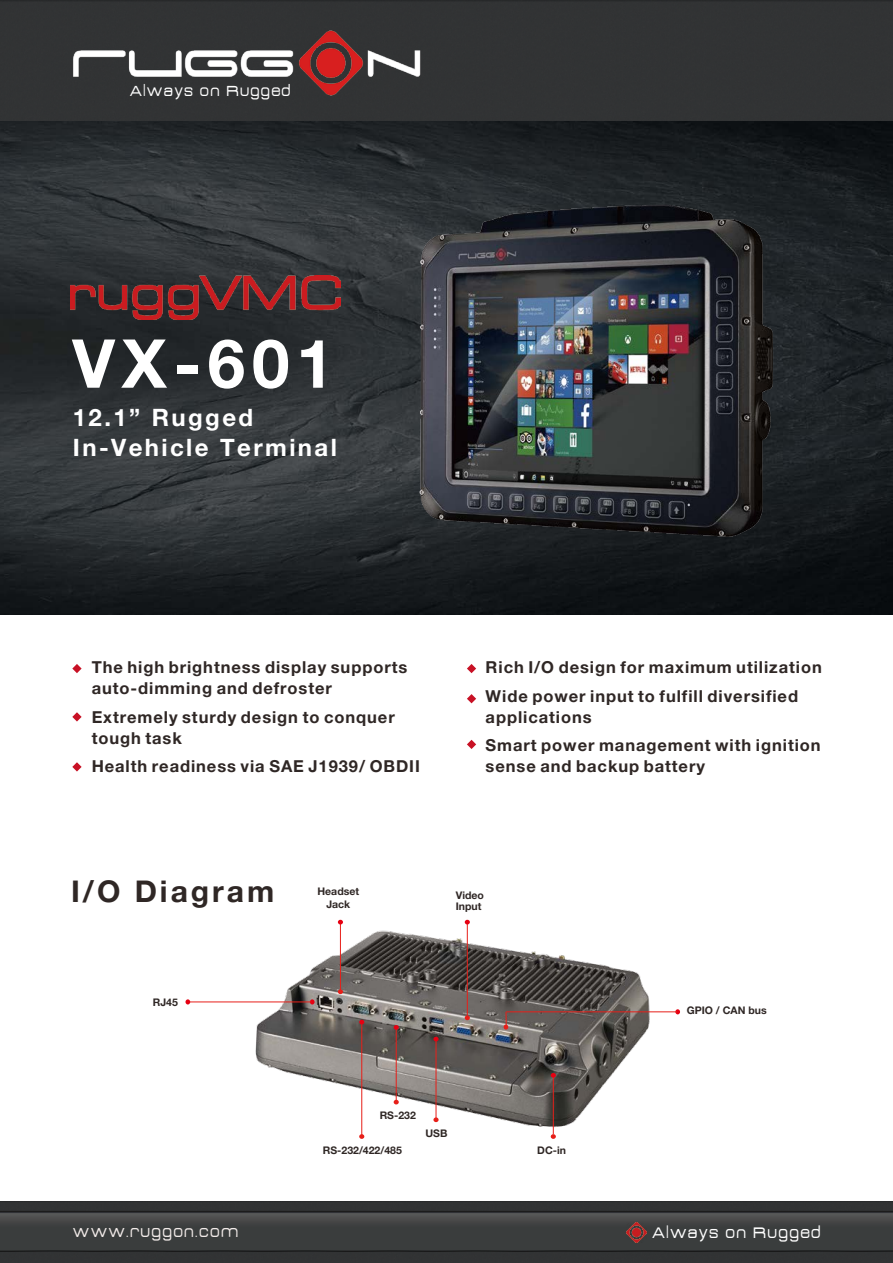
<style>
.page{position:relative;width:893px;height:1263px;background:#fff}
.page>*{position:absolute;margin:0;border:0;box-sizing:border-box;transform-origin:0 0}
.t1{font:700 67.5px "Helvetica Neue LT Pro";color:#fff}
.t2{font:700 30px "Helvetica Neue LT Pro";letter-spacing:.1em;color:#2f2725}
.t3{font:700 24px/30px "Helvetica Neue LT Pro";letter-spacing:.1em;color:#fff}
.t4{font:700 16.5px/21px "Helvetica Neue LT Pro";letter-spacing:.055em;color:#2f2725}
.t5{font:16.5px "Acens";letter-spacing:.1em;color:#f1eae8}
.t6{font:16.5px "Acens";letter-spacing:.1em;color:#fff}
.t7{font:15.75px "Acens";letter-spacing:.1em;color:#fff}
.t8{font:700 10.5px/10.5px "Helvetica Neue LT Pro";color:#2f2725}
</style>
<div class="page">
<img style="left:0;top:121px;width:892px;height:494px">
<div style="left:0;top:0;width:892px;height:121px;background:#313334"></div>
<img style="left:71px;top:275px;width:269px;height:44px">
<img style="left:0;top:1201px;width:892px;height:5px">
<img style="left:0;top:1206px;width:892px;height:57px">
<img style="left:59px;top:15px;width:375px;height:92px">
<img style="left:626px;top:1222px;width:20px;height:20px">
<img style="left:244px;top:919px;width:419px;height:219px">
<hr style="left:553px;top:1075px;width:1px;height:59px;background:#e71f19">
<svg style="left:550px;top:1073px;width:6px;height:5px"></svg>
<svg style="left:550px;top:1134px;width:6px;height:5px"></svg>
<hr style="left:467px;top:922px;width:1px;height:96px;background:#e71f19">
<svg style="left:464px;top:920px;width:6px;height:4px"></svg>
<svg style="left:464px;top:1016px;width:6px;height:4px"></svg>
<hr style="left:340px;top:922px;width:1px;height:70px;background:#e71f19">
<svg style="left:338px;top:920px;width:5px;height:4px"></svg>
<svg style="left:338px;top:989px;width:5px;height:5px"></svg>
<svg style="left:675px;top:1009px;width:5px;height:5px"></svg>
<svg style="left:503px;top:1012px;width:5px;height:18px"></svg>
<hr style="left:506px;top:1011px;width:171px;height:1px;background:#e71f19">
<svg style="left:310px;top:999px;width:4px;height:6px"></svg>
<hr style="left:190px;top:1002px;width:121px;height:1px;background:#e71f19">
<svg style="left:185px;top:999px;width:5px;height:6px"></svg>
<hr style="left:361px;top:1022px;width:1px;height:115px;background:#e71f19">
<svg style="left:359px;top:1020px;width:5px;height:4px"></svg>
<svg style="left:359px;top:1134px;width:5px;height:5px"></svg>
<hr style="left:396px;top:1027px;width:1px;height:75px;background:#e71f19">
<svg style="left:393px;top:1025px;width:6px;height:5px"></svg>
<svg style="left:393px;top:1100px;width:6px;height:4px"></svg>
<hr style="left:435px;top:1039px;width:1px;height:81px;background:#e71f19">
<svg style="left:433px;top:1037px;width:5px;height:4px"></svg>
<svg style="left:433px;top:1117px;width:5px;height:5px"></svg>
<svg style="left:72px;top:664px;width:10px;height:9px"></svg>
<svg style="left:72px;top:712px;width:10px;height:10px"></svg>
<svg style="left:467px;top:664px;width:9px;height:9px"></svg>
<svg style="left:467px;top:694px;width:9px;height:9px"></svg>
<svg style="left:467px;top:740px;width:9px;height:9px"></svg>
<svg style="left:72px;top:762px;width:10px;height:10px"></svg>
<img style="left:375px;top:165px;width:438px;height:397px">
<p class="t7" style="left:130px;top:83px;width:162px">Always on Rugged</p>
<h1 class="t1" style="left:72px;top:321px;width:263px">VX-601</h1>
<h3 class="t3" style="left:73px;top:401px;width:265px">12.1” Rugged<br>In-Vehicle Terminal</h3>
<p class="t4" style="left:92px;top:656px;width:317px">The high brightness display supports auto-dimming and defroster</p>
<p class="t4" style="left:92px;top:706px;width:304px">Extremely sturdy design to conquer tough task</p>
<p class="t4" style="left:92px;top:755px;width:330px">Health readiness via SAE J1939/ OBDII</p>
<p class="t4" style="left:485px;top:653px;width:338px;line-height:28.5px">Rich I/O design for maximum utilization<br>Wide power input to fulfill diversified</p>
<p class="t4" style="left:485px;top:702px;width:336px;line-height:28.5px">applications<br>Smart power management with ignition</p>
<p class="t4" style="left:485px;top:755px;width:221px">sense and backup battery</p>
<h2 class="t2" style="left:71px;top:872px;width:205px">I/O Diagram</h2>
<p class="t8" style="left:153px;top:996px;width:27px">RJ45</p>
<p class="t5" style="left:73px;top:1223px;width:166px">www.ruggon.com</p>
<p class="t8" style="left:317px;top:884px;width:43px;line-height:13.5px;text-align:center">Headset<br>Jack</p>
<p class="t8" style="left:455px;top:890px;width:30px">Video<br>Input</p>
<p class="t8" style="left:380px;top:1110px;width:38px">RS-232</p>
<p class="t8" style="left:323px;top:1144px;width:81px">RS-232/422/485</p>
<p class="t8" style="left:425px;top:1128px;width:23px">USB</p>
<p class="t8" style="left:537px;top:1144px;width:30px">DC-in</p>
<p class="t8" style="left:686px;top:1005px;width:81px">GPIO / CAN bus</p>
<p class="t6" style="left:652px;top:1225px;width:169px">Always on Rugged</p>
</div>
